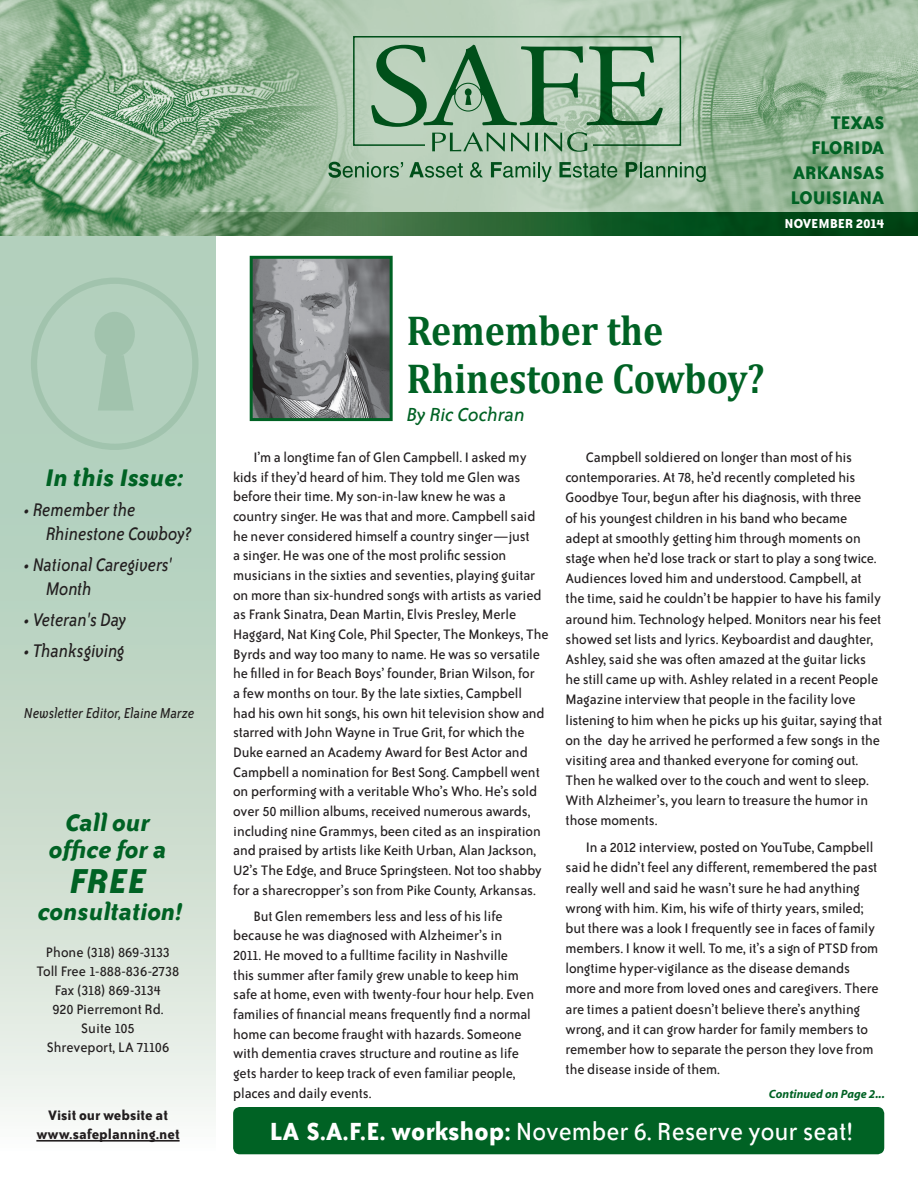
<style>
.page{position:relative;width:918px;height:1188px;background:#fff}
.page>*{position:absolute;margin:0;border:0;box-sizing:border-box;transform-origin:0 0}
.t1{font:700 42px/48px "Cambria";color:#006224;scale:.9 1}
.t2{font:italic 700 39.75px "Bailey Sans ITC";color:#006224}
.t3{font:28.5px "Bailey Sans ITC";color:#fff}
.t4{font:italic 700 27.75px/27px "Bailey Sans ITC";color:#006224;text-align:center}
.t5{font:italic 700 27.6px "Bailey Sans ITC";color:#006224}
.t6{font:italic 21.75px "Bailey Sans ITC";color:#006224}
.t7{font:italic 21px/24px "Bailey Sans ITC";color:#231f20;scale:.9 1}
.t8{font:700 21px "Bailey Sans ITC";color:#006224}
.t9{font:italic 16.5px "Bailey Sans ITC";color:#231f20;scale:.9 1}
.t10{font:15.75px/19.6px "Bailey Sans ITC";letter-spacing:-.005em;color:#231f20}
.t11{font:700 15.75px/18.9px "Bailey Sans ITC";color:#231f20;text-align:center}
.t12{font:700 15px "Bailey Sans ITC";color:#fff}
.t13{font:italic 700 12px "Myriad";color:#006224}
.s1{font-weight:700}
</style>
<div class="page">
<svg style="left:0;top:236px;width:216px;height:904px;background:#c6dbcc"></svg>
<img style="left:0;top:0;width:918px;height:236px">
<div style="left:353px;top:36px;width:328px;height:110px;border:2px solid #006224"></div>
<svg style="left:426px;top:152px;width:167px;height:15px;background:#bad0bb"></svg>
<svg style="left:371px;top:45px;width:292px;height:107px;background:#8fb295"></svg>
<svg style="left:328px;top:162px;width:75px;height:16px"></svg>
<svg style="left:409px;top:162px;width:54px;height:16px"></svg>
<svg style="left:470px;top:162px;width:13px;height:16px"></svg>
<svg style="left:491px;top:162px;width:61px;height:20px"></svg>
<svg style="left:559px;top:162px;width:58px;height:16px"></svg>
<svg style="left:626px;top:162px;width:80px;height:20px;background:#81a788"></svg>
<hr style="left:36px;top:1140px;width:144px;height:2px;background:#231f20">
<svg style="left:159px;top:212px;width:759px;height:23px;background:#2a6636"></svg>
<div style="left:233px;top:1107px;width:651px;height:47px;background:#006224;border-radius:7px"></div>
<div style="left:31px;top:278px;width:168px;height:172px;border:6px solid #006224;border-radius:50%"></div>
<div style="left:95px;top:312px;width:40px;height:45px;background:#a1c3ad;border-radius:50%"></div>
<svg style="left:98px;top:355px;width:36px;height:56px;background:#a5c6b1"></svg>
<img style="left:254px;top:260px;width:135px;height:157px">
<div style="left:250px;top:256px;width:143px;height:165px;border:3px solid #006224"></div>
<h3 class="t5" style="left:45px;top:463px;width:140px">In this Issue:</h3>
<h3 class="t7" style="left:46px;top:498px;width:163px;text-indent:-22px">• Remember the<br>Rhinestone Cowboy?</h3>
<h3 class="t7" style="left:46px;top:553px;width:142px;text-indent:-22px">• National Caregivers'<br>Month</h3>
<h3 class="t7" style="left:24px;top:608px;width:115px">• Veteran's Day</h3>
<h3 class="t7" style="left:24px;top:638px;width:113px">• Thanksgiving</h3>
<p class="t9" style="left:24px;top:705px;width:191px">Newsletter Editor, Elaine Marze</p>
<h3 class="t4" style="left:49px;top:809px;width:119px">Call our office for a</h3>
<h2 class="t2" style="left:69px;top:860px;width:79px">free</h2>
<h3 class="t4" style="left:38px;top:898px;width:146px">consultation!</h3>
<p class="t10" style="left:37px;top:943px;width:144px;line-height:18.9px;text-align:center">Phone (318) 869-3133<br>Toll Free 1-888-836-2738<br>Fax (318) 869-3134<br>920 Pierremont Rd.<br>Suite 105<br>Shreveport, LA 71106</p>
<p class="t11" style="left:36px;top:1106px;width:145px">Visit our website at www.safeplanning.net</p>
<h3 class="t8" style="left:830px;top:111px;width:55px">Texas</h3>
<h3 class="t8" style="left:811px;top:136px;width:54px">Florida</h3>
<h3 class="t8" style="left:793px;top:161px;width:93px">Arkan sas</h3>
<h3 class="t8" style="left:790px;top:186px;width:63px">Louisiana</h3>
<p class="t12" style="left:785px;top:215px;width:101px">November 2014</p>
<h1 class="t1" style="left:407px;top:305px;width:399px">Remember the<br>Rhinestone Cowboy?</h1>
<h3 class="t6" style="left:407px;top:403px;width:120px">By Ric Cochran</h3>
<p class="t10" style="left:565px;top:447px;width:318px;line-height:20.2px;text-indent:20px">Campbell soldiered on longer than most of his contemporaries. At 78, he’d recently completed his Goodbye Tour, begun after his diagnosis, with three<br>of his youngest children in his band who became adept at smoothly getting him through moments on stage when he’d lose track or start to play a song twice.<br>Audiences loved him and understood. Campbell, at the time, said he couldn’t be happier to have his family around him. Technology helped. Monitors near his feet showed set lists and lyrics. Keyboardist and daughter, Ashley, said she was often amazed at the guitar licks he still came up with. Ashley related in a recent People Magazine interview that people in the facility love listening to him when he picks up his guitar, saying that on the day he arrived he performed a few songs in the visiting area and thanked everyone for coming out.<br>Then he walked over to the couch and went to sleep.<br>With Alzheimer’s, you learn to treasure the humor in those moments.</p>
<p class="t10" style="left:565px;top:838px;width:315px;line-height:20.2px;text-indent:20px">In a 2012 interview, posted on YouTube, Campbell said he didn’t feel any different, remembered the past really well and said he wasn’t sure he had anything wrong with him. Kim, his wife of thirty years, smiled; but there was a look I frequently see in faces of family members. I know it well. To me, it’s a sign of PTSD from longtime hyper-vigilance as the disease demands more and more from loved ones and caregivers. There are times a patient doesn’t believe there’s anything wrong, and it can grow harder for family members to remember how to separate the person they love from the disease inside of them.</p>
<p class="t10" style="left:233px;top:448px;width:317px;text-indent:20px">I’m a longtime fan of Glen Campbell. I asked my kids if they’d heard of him. They told me Glen was before their time. My son-in-law knew he was a country singer. He was that and more. Campbell said he never considered himself a country singer—just<br>a singer. He was one of the most prolific session musicians in the sixties and seventies, playing guitar on more than six-hundred songs with artists as varied as Frank Sinatra, Dean Martin, Elvis Presley, Merle Haggard, Nat King Cole, Phil Specter, The Monkeys, The Byrds and way too many to name. He was so versatile he filled in for Beach Boys’ founder, Brian Wilson, for<br>a few months on tour. By the late sixties, Campbell<br>had his own hit songs, his own hit television show and starred with John Wayne in True Grit, for which the Duke earned an Academy Award for Best Actor and Campbell a nomination for Best Song. Campbell went on performing with a veritable Who’s Who. He’s sold over 50 million albums, received numerous awards, including nine Grammys, been cited as an inspiration and praised by artists like Keith Urban, Alan Jackson, U2’s The Edge, and Bruce Springsteen. Not too shabby for a sharecropper’s son from Pike County, Arkansas.</p>
<p class="t10" style="left:233px;top:906px;width:302px;text-indent:20px">But Glen remembers less and less of his life because he was diagnosed with Alzheimer’s in 2011. He moved to a fulltime facility in Nashville<br>this summer after family grew unable to keep him safe at home, even with twenty-four hour help. Even families of financial means frequently find a normal home can become fraught with hazards. Someone with dementia craves structure and routine as life gets harder to keep track of even familiar people, places and daily events.</p>
<p class="t13" style="left:769px;top:1088px;width:117px">Continued on Page 2...</p>
<h3 class="t3" style="left:270px;top:1116px;width:585px"><span class="s1">LA S.A.F.E. workshop:</span> November 6. Reserve your seat!</h3>
</div>
